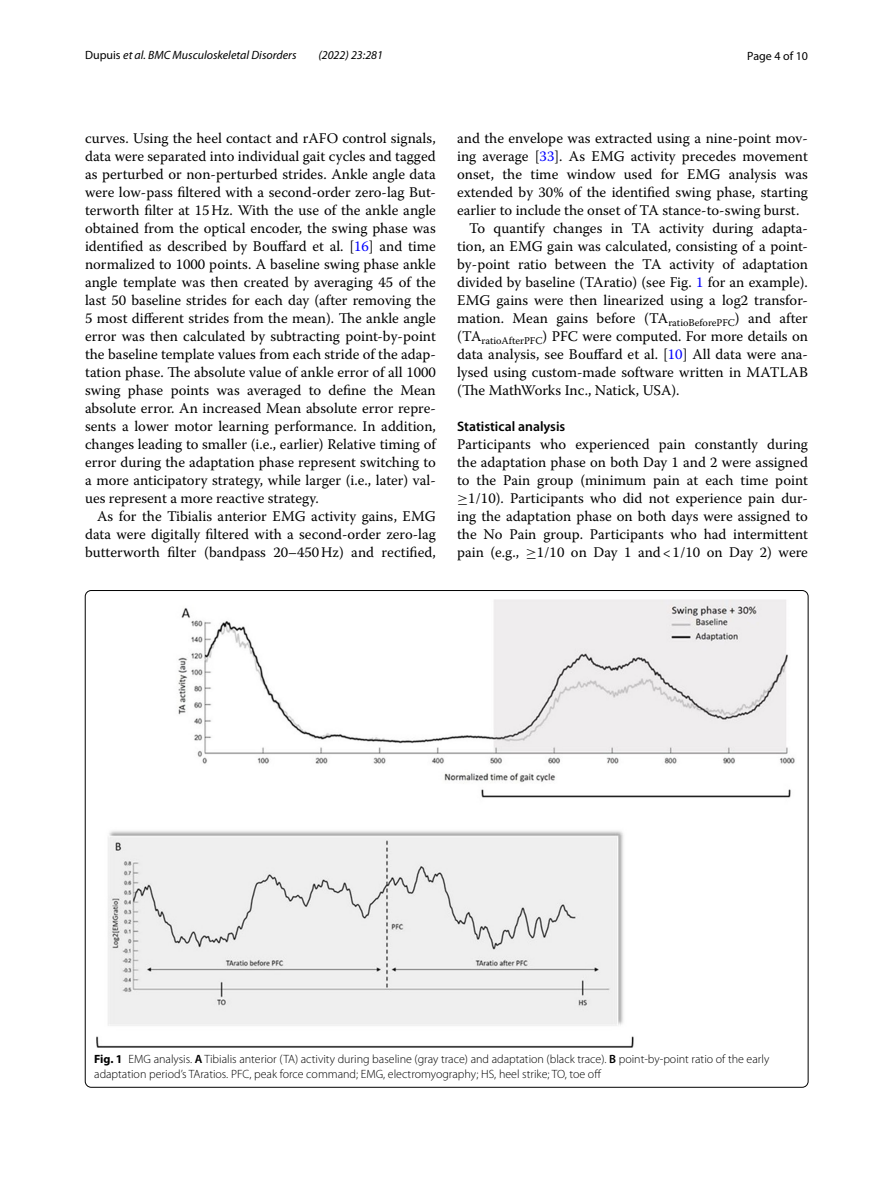
<style>
.page{position:relative;width:893px;height:1187px;background:#fff}
.page>*{position:absolute;margin:0;border:0;box-sizing:border-box;transform-origin:0 0}
.t1{font:14.7px/18px "Warnock Pro";color:#000;text-align:justify}
.t2{font:600 13.8px "Myriad Pro";color:#000}
.t3{font:300 12px/15px "Myriad Pro";color:#000}
.t4{font:italic 12px "Myriad Pro";color:#000}
.t5{font:12px "Myriad Pro";color:#000}
.s1{font-style:normal}
.s2{color:#00f}
.s3{font-family:"MTSY"}
.s4{font-weight:700}
.s5{font-weight:600}
</style>
<div class="page">
<img style="left:96px;top:599px;width:699px;height:448px">
<p class="t4" style="left:85px;top:48px;width:213px"><span class="s1">Dupuis</span> et al. BMC Musculoskeletal Disorders</p>
<p class="t4" style="left:318px;top:48px;width:66px">(2022) 23:281</p>
<p class="t5" style="left:747px;top:48px;width:62px">Page 4 of 10</p>
<p class="t1" style="left:85px;top:128px;width:352px">curves. Using the heel contact and rAFO control signals, data were separated into individual gait cycles and tagged as perturbed or non-perturbed strides. Ankle angle data were low-pass filtered with a second-order zero-lag But&shy;terworth filter at 15Hz. With the use of the ankle angle obtained from the optical encoder, the swing phase was identified as described by Bouffard et al. [<span class="s2">16</span>] and time normalized to 1000 points. A baseline swing phase ankle angle template was then created by averaging 45 of the last 50 baseline strides for each day (after removing the 5 most different strides from the mean). The ankle angle error was then calculated by subtracting point-by-point the baseline template values from each stride of the adap&shy;tation phase. The absolute value of ankle error of all 1000 swing phase points was averaged to define the Mean absolute error. An increased Mean absolute error repre&shy;sents a lower motor learning performance. In addition, changes leading to smaller (i.e., earlier) Relative timing of error during the adaptation phase represent switching to a more anticipatory strategy, while larger (i.e., later) val&shy;ues represent a more reactive strategy.</p>
<p class="t1" style="left:85px;top:506px;width:352px;text-indent:12px">As for the Tibialis anterior EMG activity gains, EMG data were digitally filtered with a second-order zero-lag butterworth filter (bandpass 20–450Hz) and rectified,</p>
<p class="t1" style="left:457px;top:128px;width:352px">and the envelope was extracted using a nine-point mov-</p>
<p class="t1" style="left:457px;top:146px;width:352px">ing average [<span class="s2">33</span>]. As EMG activity precedes movement</p>
<p class="t1" style="left:457px;top:164px;width:352px">onset, the time window used for EMG analysis was</p>
<p class="t1" style="left:457px;top:182px;width:352px">extended by 30% of the identified swing phase, starting</p>
<p class="t1" style="left:457px;top:200px;width:344px">earlier to include the onset of TA stance-to-swing burst.</p>
<p class="t1" style="left:469px;top:218px;width:340px">To quantify changes in TA activity during adapta-</p>
<p class="t1" style="left:457px;top:236px;width:352px">tion, an EMG gain was calculated, consisting of a point-</p>
<p class="t1" style="left:457px;top:254px;width:352px">by-point ratio between the TA activity of adaptation</p>
<p class="t1" style="left:457px;top:272px;width:352px">divided by baseline (TAratio) (see Fig. <span class="s2">1</span> for an example).</p>
<p class="t1" style="left:457px;top:290px;width:352px">EMG gains were then linearized using a log2 transfor-</p>
<p class="t1" style="left:457px;top:308px;width:352px">mation. Mean gains before (TA<sub>ratioBeforePFC</sub>) and after</p>
<p class="t1" style="left:457px;top:326px;width:352px">(TA<sub>ratioAfterPFC</sub>) PFC were computed. For more details on</p>
<p class="t1" style="left:457px;top:344px;width:352px">data analysis, see Bouffard et al. [<span class="s2">10</span>] All data were ana-</p>
<p class="t1" style="left:457px;top:362px;width:352px">lysed using custom-made software written in MATLAB</p>
<p class="t1" style="left:457px;top:380px;width:224px">(The MathWorks Inc., Natick, USA).</p>
<p class="t2" style="left:457px;top:417px;width:110px">Statistical analysis</p>
<p class="t1" style="left:457px;top:434px;width:352px">Participants who experienced pain constantly during the adaptation phase on both Day 1 and 2 were assigned to the Pain group (minimum pain at each time point <span class="s3">≥</span>1/10). Participants who did not experience pain dur&shy;ing the adaptation phase on both days were assigned to the No Pain group. Participants who had intermittent pain (e.g., <span class="s3">≥</span>1/10 on Day 1 and&lt;1/10 on Day 2) were</p>
<p class="t3" style="left:94px;top:1051px;width:677px"><span class="s4">Fig. 1</span> EMG analysis. <span class="s5">A</span> Tibialis anterior (TA) activity during baseline (gray trace) and adaptation (black trace). <span class="s5">B</span> point-by-point ratio of the early adaptation period’s TAratios. PFC, peak force command; EMG, electromyography; HS, heel strike; TO, toe off</p>
</div>
